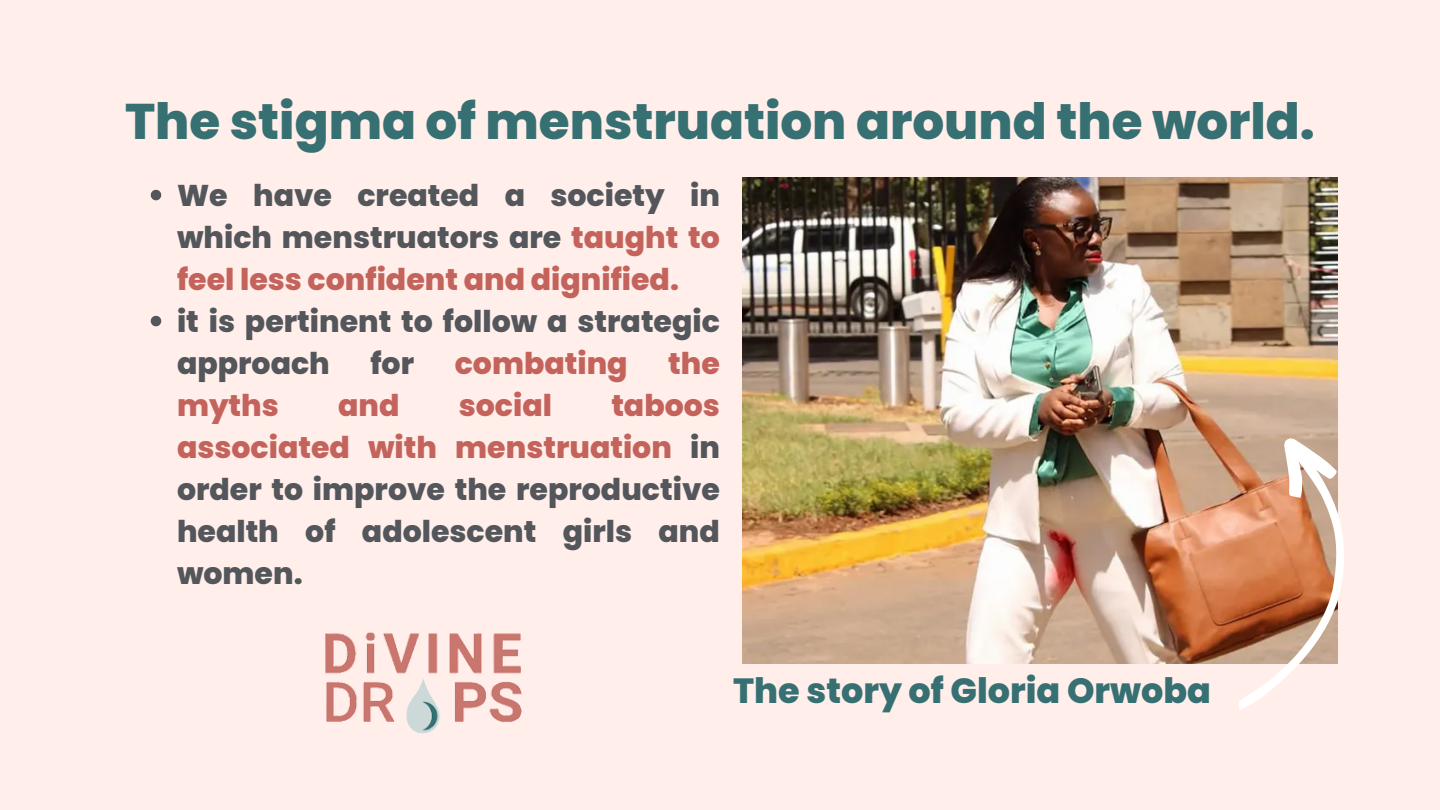
<style>
.page{position:relative;width:1440px;height:810px;background:#ffeeea}
.page>*{position:absolute;margin:0;border:0;box-sizing:border-box;transform-origin:0 0}
.t1{font:800 50px "Poppins";color:#377072}
.t2{font:800 35px "Poppins";color:#377072}
.t3{font:800 30px/42px "Poppins";color:#53565a;text-align:justify}
.t4{font:800 30px "Poppins";color:#c4635b}
.s1{color:#c4635b}
</style>
<div class="page">
<img style="left:325px;top:632px;width:197px;height:102px">
<img style="left:742px;top:177px;width:595px;height:486px">
<svg style="left:1212px;top:439px;width:132px;height:271px"></svg>
<svg style="left:1271px;top:437px;width:71px;height:69px;background:#dfc5b5"></svg>
<svg style="left:151px;top:190px;width:10px;height:10px"></svg>
<svg style="left:151px;top:316px;width:10px;height:10px"></svg>
<p class="t1" style="left:125px;top:86px;width:1191px">The stigma of menstruation around the world.</p>
<p class="t3" style="left:177px;top:174px;width:544px">We have created a society in which menstruators are <span class="s1">taught to feel less confident and dignified.</span></p>
<p class="t3" style="left:177px;top:300px;width:544px">it is pertinent to follow a strategic approach</p>
<p class="t3" style="left:370px;top:342px;width:45px">for</p>
<p class="t4" style="left:455px;top:342px;width:174px">combating</p>
<p class="t4" style="left:668px;top:342px;width:53px">the</p>
<p class="t4" style="left:177px;top:384px;width:103px">myths</p>
<p class="t4" style="left:338px;top:384px;width:63px">and</p>
<p class="t4" style="left:459px;top:384px;width:95px">social</p>
<p class="t3" style="left:177px;top:384px;width:544px;text-indent:434px"><span class="s1">taboos associated with menstruation</span> in order to improve the reproductive health of adolescent girls and women.</p>
<p class="t2" style="left:733px;top:667px;width:479px">The story of Gloria Orwoba</p>
</div>
